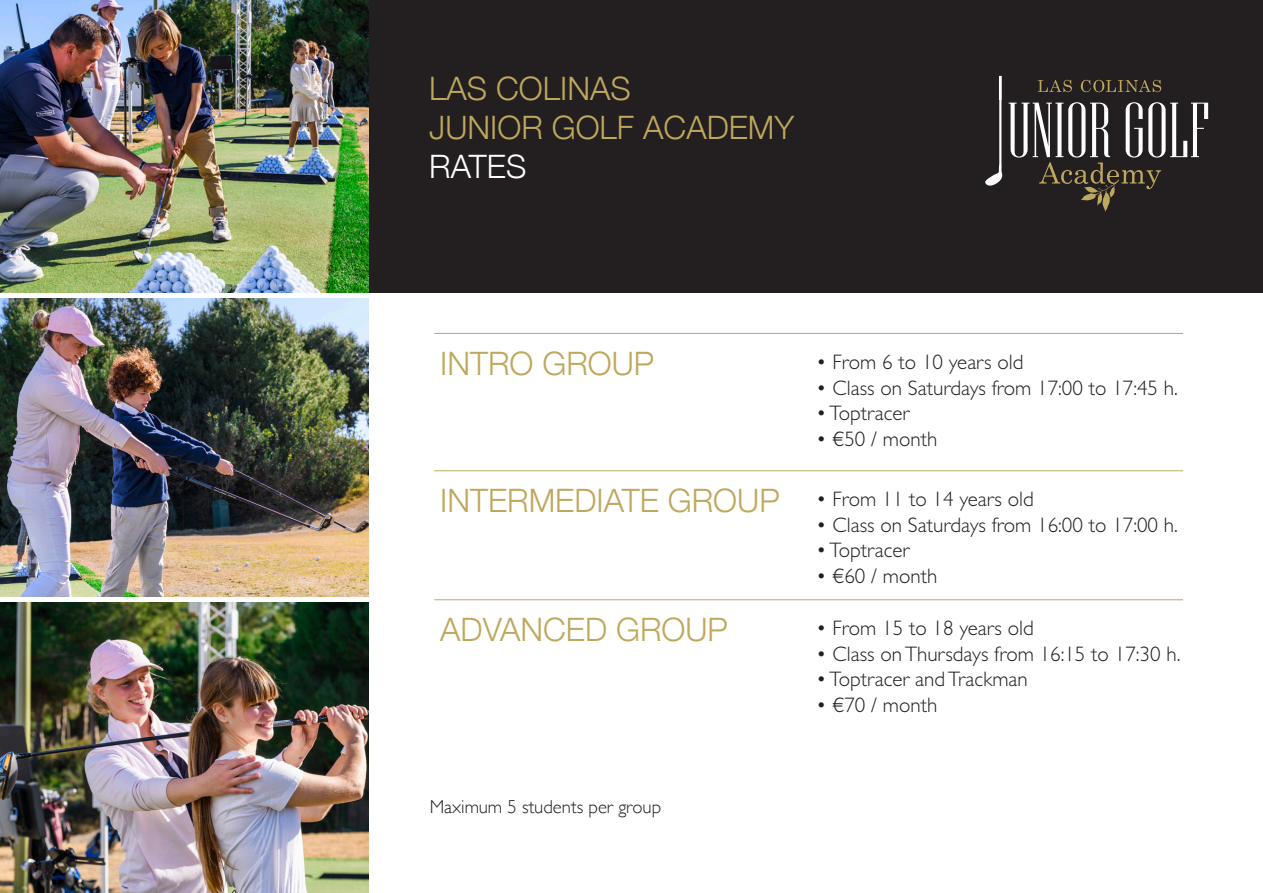
<style>
.page{position:relative;width:1263px;height:893px;background:#fff}
.page>*{position:absolute;margin:0;border:0;box-sizing:border-box;transform-origin:0 0}
.t1{font:300 32.25px/39.2px "Helvetica Neue";color:#bea85d}
.t2{font:300 32.25px "Helvetica Neue";color:#fff}
.t3{font:300 21px "Gill Sans Std";color:#231f20}
.t4{font:300 18.6px "Gill Sans";color:#231f20}
.s1{font-family:"Helvetica Neue";font-size:32.25px;color:#bea85d}
</style>
<div class="page">
<div style="left:366px;top:0;width:897px;height:293px;background:#231f20"></div>
<svg style="left:985px;top:76px;width:17px;height:110px"></svg>
<svg style="left:1038px;top:80px;width:34px;height:12px"></svg>
<svg style="left:1081px;top:80px;width:80px;height:12px"></svg>
<svg style="left:1009px;top:102px;width:199px;height:110px"></svg>
<hr style="left:434px;top:333px;width:749px;height:1px;background:#bea85d">
<hr style="left:434px;top:470px;width:749px;height:1px;background:#bea85d">
<hr style="left:434px;top:599px;width:749px;height:1px;background:#bea85d">
<img style="left:0;top:0;width:368px;height:293px">
<img style="left:0;top:299px;width:368px;height:297px">
<img style="left:0;top:603px;width:368px;height:290px">
<h1 class="t1" style="left:429px;top:67px;width:366px">LAS COLINAS<br>JUNIOR GOLF ACADEMY</h1>
<h1 class="t2" style="left:429px;top:141px;width:99px">RATES</h1>
<h1 class="t1" style="left:440px;top:341px;width:215px">INTRO GROUP</h1>
<p class="t3" style="left:816px;top:350px;width:209px">• From 6 to 10 years old</p>
<p class="t3" style="left:816px;top:376px;width:363px">• Class on Saturdays from 17:00 to 17:45 h.</p>
<p class="t3" style="left:816px;top:401px;width:95px">• Toptracer</p>
<p class="t3" style="left:816px;top:427px;width:123px">• €50 / month</p>
<p class="t3" style="left:440px;top:488px;width:595px"><span class="s1">INTERMEDIATE GROUP</span> • From 11 to 14 years old</p>
<p class="t3" style="left:816px;top:513px;width:363px">• Class on Saturdays from 16:00 to 17:00 h.</p>
<p class="t3" style="left:816px;top:539px;width:95px">• Toptracer</p>
<p class="t3" style="left:816px;top:564px;width:123px">• €60 / month</p>
<h1 class="t1" style="left:440px;top:608px;width:289px">ADVANCED GROUP</h1>
<p class="t3" style="left:816px;top:617px;width:219px">• From 15 to 18 years old</p>
<p class="t3" style="left:816px;top:642px;width:366px">• Class on Thursdays from 16:15 to 17:30 h.</p>
<p class="t3" style="left:816px;top:668px;width:213px">• Toptracer and Trackman</p>
<p class="t3" style="left:816px;top:693px;width:123px">• €70 / month</p>
<p class="t4" style="left:430px;top:792px;width:233px">Maximum 5 students per group</p>
</div>
